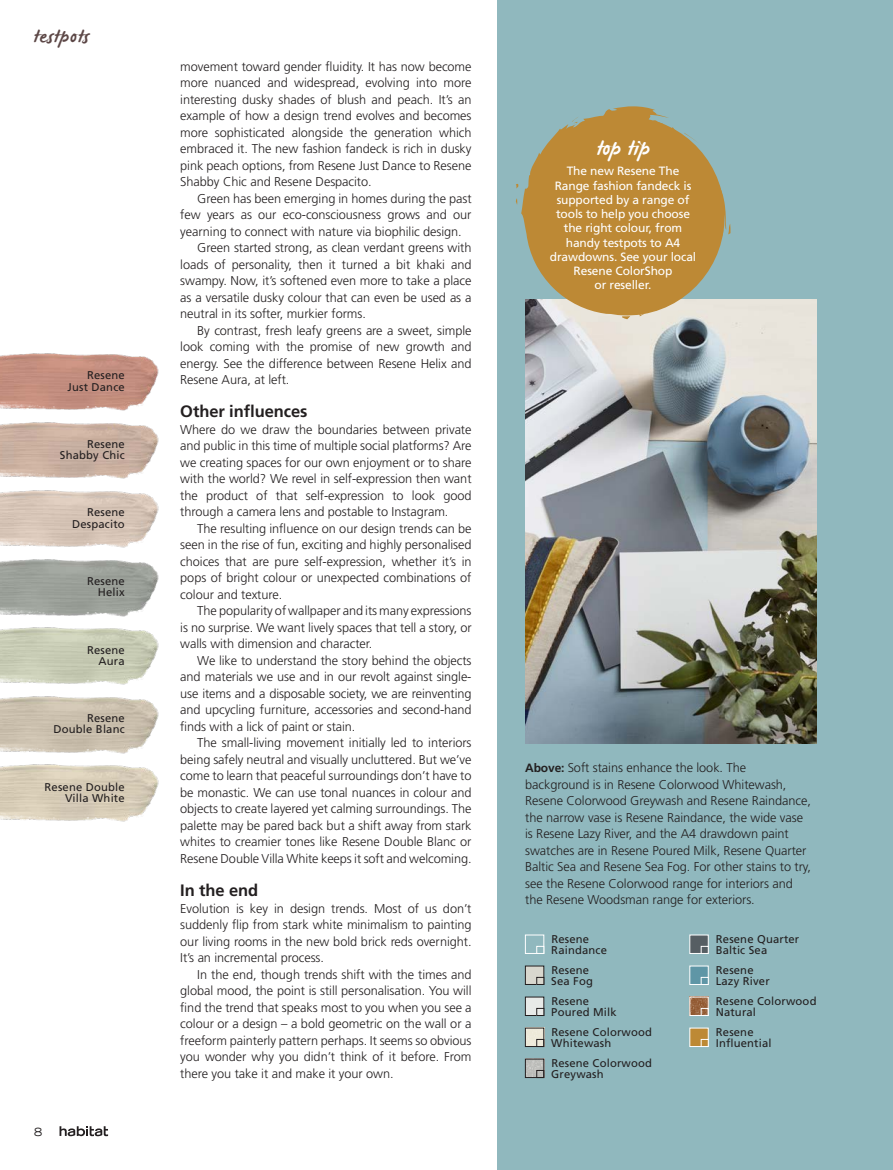
<style>
.page{position:relative;width:893px;height:1170px;background:#fff}
.page>*{position:absolute;margin:0;border:0;box-sizing:border-box;transform-origin:0 0}
.t1{font:22.5px "James Paul";letter-spacing:-.01em;color:#fff}
.t2{font:19.5px "James Paul";letter-spacing:.035em;color:#5c4746}
.t3{font:700 16.5px "Frutiger";letter-spacing:-.005em;color:#231f20}
.t4{font:300 12.75px/16.5px "Frutiger";letter-spacing:-.005em;color:#231f20;text-align:justify}
.t5{font:12px/14.2px "Frutiger";letter-spacing:-.01em;color:#fff;text-align:center}
.t6{font:11.25px/11.2px "Frutiger";letter-spacing:.015em;color:#231f20}
.t7{font:expanded 11.25px "Trade Gothic LH";color:#231f20}
.s1{font-weight:700;font-size:12px}
</style>
<div class="page">
<div style="left:498px;top:0;width:395px;height:1169px;background:#90b8be"></div>
<img style="left:525px;top:299px;width:291px;height:444px">
<div style="left:525px;top:934px;width:19px;height:19px;background:#90b8be;border:1px solid #fff"></div>
<div style="left:536px;top:946px;width:8px;height:7px;background:#90b8be;border:1px solid #fff"></div>
<div style="left:525px;top:965px;width:19px;height:19px;background:#d8d7ce"></div>
<div style="left:525px;top:965px;width:19px;height:19px;border:1px solid #231f20"></div>
<div style="left:536px;top:977px;width:8px;height:7px;border:1px solid #231f20"></div>
<div style="left:525px;top:996px;width:19px;height:19px;background:#e8eae8"></div>
<div style="left:525px;top:996px;width:19px;height:19px;border:1px solid #231f20"></div>
<div style="left:536px;top:1008px;width:8px;height:7px;border:1px solid #231f20"></div>
<img style="left:527px;top:1029px;width:15px;height:15px">
<div style="left:525px;top:1027px;width:19px;height:19px;border:1px solid #231f20"></div>
<div style="left:536px;top:1039px;width:8px;height:7px;border:1px solid #231f20"></div>
<img style="left:527px;top:1060px;width:15px;height:15px">
<div style="left:525px;top:1058px;width:19px;height:19px;border:1px solid #231f20"></div>
<div style="left:536px;top:1070px;width:8px;height:7px;border:1px solid #231f20"></div>
<div style="left:690px;top:934px;width:18px;height:19px;background:#565e63;border:1px solid #fff"></div>
<div style="left:701px;top:946px;width:7px;height:7px;background:#565e63;border:1px solid #fff"></div>
<div style="left:690px;top:965px;width:18px;height:19px;background:#5f96a6;border:1px solid #fff"></div>
<div style="left:701px;top:977px;width:7px;height:7px;background:#5f96a6;border:1px solid #fff"></div>
<img style="left:692px;top:998px;width:14px;height:15px">
<div style="left:701px;top:1008px;width:7px;height:7px;border:1px solid #fff"></div>
<div style="left:690px;top:1027px;width:18px;height:19px;background:#bd8935"></div>
<div style="left:701px;top:1039px;width:7px;height:7px;background:#bd8935;border:1px solid #fff"></div>
<img style="left:0;top:422px;width:159px;height:57px">
<img style="left:0;top:353px;width:159px;height:58px">
<img style="left:0;top:490px;width:159px;height:58px">
<img style="left:0;top:559px;width:159px;height:58px">
<img style="left:0;top:696px;width:159px;height:58px">
<img style="left:0;top:627px;width:159px;height:58px">
<img style="left:0;top:764px;width:159px;height:58px">
<svg style="left:521px;top:106px;width:138px;height:208px"></svg>
<svg style="left:528px;top:115px;width:202px;height:204px"></svg>
<svg style="left:516px;top:184px;width:3px;height:5px"></svg>
<svg style="left:60px;top:1126px;width:48px;height:10px"></svg>
<h2 class="t2" style="left:33px;top:26px;width:57px">testpots</h2>
<p class="t6" style="left:68px;top:369px;width:59px;text-align:right">Resene<br>Just Dance</p>
<p class="t6" style="left:60px;top:438px;width:66px;text-align:right">Resene<br>Shabby Chic</p>
<p class="t6" style="left:72px;top:506px;width:54px;text-align:right">Resene<br>Despacito</p>
<p class="t6" style="left:87px;top:575px;width:39px;text-align:right">Resene<br>Helix</p>
<p class="t6" style="left:87px;top:643px;width:39px;text-align:right">Resene<br>Aura</p>
<p class="t6" style="left:54px;top:712px;width:73px;text-align:right">Resene<br>Double Blanc</p>
<p class="t6" style="left:45px;top:780px;width:82px;text-align:right">Resene Double<br>Villa White</p>
<p class="t7" style="left:34px;top:1124px;width:10px">8</p>
<p class="t4" style="left:180px;top:58px;width:293px">movement toward gender fluidity. It has now become more nuanced and widespread, evolving into more interesting dusky shades of blush and peach. It’s an example of how a design trend evolves and becomes more sophisticated alongside the generation which embraced it. The new fashion fandeck is rich in dusky pink peach options, from Resene Just Dance to Resene Shabby Chic and Resene Despacito.</p>
<p class="t4" style="left:197px;top:190px;width:276px">Green has been emerging in homes during the past</p>
<p class="t4" style="left:180px;top:206px;width:293px">few years as our eco-consciousness grows and our</p>
<p class="t4" style="left:180px;top:223px;width:283px">yearning to connect with nature via biophilic design.</p>
<p class="t4" style="left:197px;top:239px;width:276px">Green started strong, as clean verdant greens with</p>
<p class="t4" style="left:180px;top:256px;width:293px">loads of personality, then it turned a bit khaki and</p>
<p class="t4" style="left:180px;top:272px;width:293px">swampy. Now, it’s softened even more to take a place</p>
<p class="t4" style="left:180px;top:289px;width:293px">as a versatile dusky colour that can even be used as a</p>
<p class="t4" style="left:180px;top:305px;width:187px">neutral in its softer, murkier forms.</p>
<p class="t4" style="left:197px;top:322px;width:276px">By contrast, fresh leafy greens are a sweet, simple</p>
<p class="t4" style="left:180px;top:338px;width:293px">look coming with the promise of new growth and</p>
<p class="t4" style="left:180px;top:355px;width:293px">energy. See the difference between Resene Helix and</p>
<p class="t4" style="left:180px;top:371px;width:111px">Resene Aura, at left.</p>
<p class="t3" style="left:180px;top:402px;width:129px">Other influences</p>
<p class="t4" style="left:180px;top:421px;width:293px">Where do we draw the boundaries between private and public in this time of multiple social platforms? Are we creating spaces for our own enjoyment or to share with the world? We revel in self-expression then want the product of that self-expression to look good through a camera lens and postable to Instagram.</p>
<p class="t4" style="left:180px;top:520px;width:293px;text-indent:17px">The resulting influence on our design trends can be seen in the rise of fun, exciting and highly personalised choices that are pure self-expression, whether it’s in pops of bright colour or unexpected combinations of colour and texture.</p>
<p class="t4" style="left:180px;top:602px;width:293px;text-indent:17px">The popularity of wallpaper and its many expressions is no surprise. We want lively spaces that tell a story, or walls with dimension and character.</p>
<p class="t4" style="left:180px;top:652px;width:293px;text-indent:17px">We like to understand the story behind the objects and materials we use and in our revolt against single&shy;use items and a disposable society, we are reinventing and upcycling furniture, accessories and second-hand finds with a lick of paint or stain.</p>
<p class="t4" style="left:180px;top:734px;width:293px;text-indent:17px">The small-living movement initially led to interiors being safely neutral and visually uncluttered. But we’ve come to learn that peaceful surroundings don’t have to be monastic. We can use tonal nuances in colour and objects to create layered yet calming surroundings. The palette may be pared back but a shift away from stark whites to creamier tones like Resene Double Blanc or Resene Double Villa White keeps it soft and welcoming.</p>
<p class="t3" style="left:180px;top:880px;width:80px">In the end</p>
<p class="t4" style="left:180px;top:899px;width:293px">Evolution is key in design trends. Most of us don’t suddenly flip from stark white minimalism to painting our living rooms in the new bold brick reds overnight.<br>It’s an incremental process.</p>
<p class="t4" style="left:180px;top:965px;width:293px;text-indent:17px">In the end, though trends shift with the times and global mood, the point is still personalisation. You will find the trend that speaks most to you when you see a colour or a design – a bold geometric on the wall or a freeform painterly pattern perhaps. It seems so obvious you wonder why you didn’t think of it before. From there you take it and make it your own.</p>
<h1 class="t1" style="left:596px;top:136px;width:55px">top tip</h1>
<p class="t5" style="left:550px;top:164px;width:148px">The new Resene The<br>Range fashion fandeck is supported by a range of tools to help you choose the right colour, from handy testpots to A4 drawdowns. See your local<br>Resene ColorShop<br>or reseller.</p>
<p class="t4" style="left:525px;top:759px;width:287px;text-align:left"><span class="s1">Above:</span> Soft stains enhance the look. The background is in Resene Colorwood Whitewash, Resene Colorwood Greywash and Resene Raindance, the narrow vase is Resene Raindance, the wide vase is Resene Lazy River, and the A4 drawdown paint swatches are in Resene Poured Milk, Resene Quarter Baltic Sea and Resene Sea Fog. For other stains to try, see the Resene Colorwood range for interiors and the Resene Woodsman range for exteriors.</p>
<p class="t6" style="left:551px;top:932px;width:57px">Resene<br>Raindance</p>
<p class="t6" style="left:551px;top:963px;width:43px">Resene<br>Sea Fog</p>
<p class="t6" style="left:551px;top:994px;width:67px">Resene<br>Poured Milk</p>
<p class="t6" style="left:551px;top:1025px;width:102px">Resene Colorwood<br>Whitewash</p>
<p class="t6" style="left:551px;top:1056px;width:102px">Resene Colorwood<br>Greywash</p>
<p class="t6" style="left:716px;top:932px;width:85px">Resene Quarter<br>Baltic Sea</p>
<p class="t6" style="left:716px;top:963px;width:56px">Resene<br>Lazy River</p>
<p class="t6" style="left:716px;top:994px;width:102px">Resene Colorwood<br>Natural</p>
<p class="t6" style="left:716px;top:1025px;width:57px">Resene<br>Influential</p>
</div>
